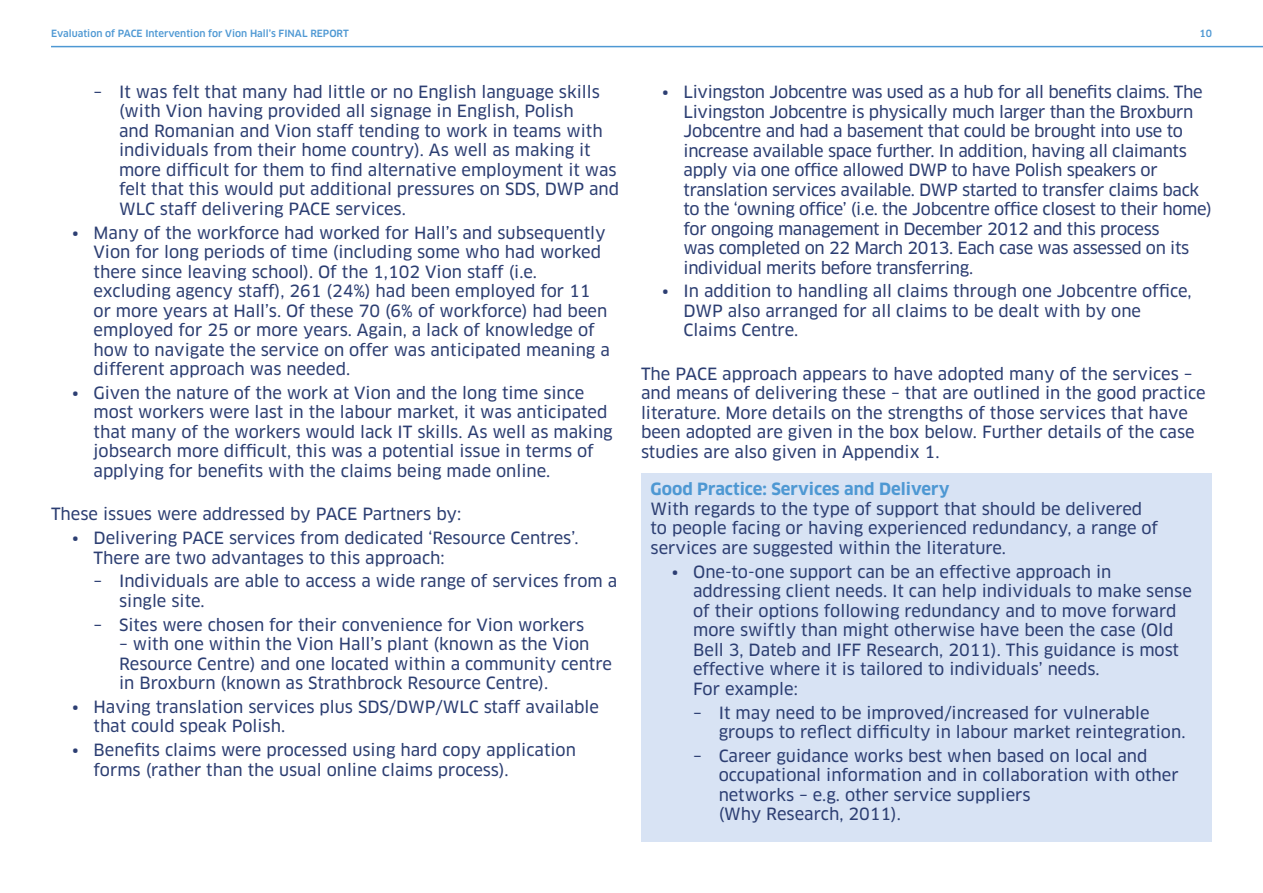
<style>
.page{position:relative;width:1263px;height:893px;background:#fff}
.page>*{position:absolute;margin:0;border:0;box-sizing:border-box;transform-origin:0 0}
.t1{font:16.5px/19.5px "Clan News";color:#2c3e72}
.t2{font:16.5px/19.5px "Clan News";letter-spacing:-.02em;color:#2c3e72}
.t3{font:700 16.5px "Clan";color:#4e98d3}
.t4{font:500 9.75px "Clan";color:#4e98d3}
</style>
<div class="page">
<hr style="left:51px;top:46px;width:1212px;height:1px;background:#4e98d3">
<div style="left:641px;top:473px;width:571px;height:369px;background:#d8e3f4"></div>
<p class="t4" style="left:51px;top:28px;width:299px">Evaluation of PACE Intervention for Vion Hall’s FINAL REPORT</p>
<p class="t4" style="left:1199px;top:28px;width:14px">10</p>
<p class="t1" style="left:119px;top:82px;width:502px;text-indent:-26px">– It was felt that many had little or no English language skills (with Vion having provided all signage in English, Polish<br>and Romanian and Vion staff tending to work in teams with individuals from their home country). As well as making it more difficult for them to find alternative employment it was felt that this would put additional pressures on SDS, DWP and WLC staff delivering PACE services.</p>
<p class="t1" style="left:94px;top:223px;width:518px;text-indent:-21px">• Many of the workforce had worked for Hall’s and subsequently Vion for long periods of time (including some who had worked there since leaving school). Of the 1,102 Vion staff (i.e. excluding agency staff), 261 (24%) had been employed for 11 or more years at Hall’s. Of these 70 (6% of workforce) had been employed for 25 or more years. Again, a lack of knowledge of how to navigate the service on offer was anticipated meaning a different approach was needed.</p>
<p class="t1" style="left:94px;top:383px;width:521px;text-indent:-21px">• Given the nature of the work at Vion and the long time since most workers were last in the labour market, it was anticipated that many of the workers would lack IT skills. As well as making jobsearch more difficult, this was a potential issue in terms of applying for benefits with the claims being made online.</p>
<p class="t1" style="left:51px;top:505px;width:412px">These issues were addressed by PACE Partners by:</p>
<p class="t1" style="left:94px;top:528px;width:486px;text-indent:-21px">• Delivering PACE services from dedicated ‘Resource Centres’.<br>There are two advantages to this approach:</p>
<p class="t1" style="left:119px;top:572px;width:500px;text-indent:-26px">– Individuals are able to access a wide range of services from a single site.</p>
<p class="t1" style="left:94px;top:615px;width:492px">– Sites were chosen for their convenience for Vion workers</p>
<p class="t1" style="left:119px;top:634px;width:494px">– with one within the Vion Hall’s plant (known as the Vion<br>Resource Centre) and one located within a community centre in Broxburn (known as Strathbrock Resource Centre).</p>
<p class="t1" style="left:94px;top:697px;width:507px;text-indent:-21px">• Having translation services plus SDS/DWP/WLC staff available that could speak Polish.</p>
<p class="t1" style="left:94px;top:740px;width:484px;text-indent:-21px">• Benefits claims were processed using hard copy application forms (rather than the usual online claims process).</p>
<p class="t2" style="left:683px;top:82px;width:530px;text-indent:-21px">• Livingston Jobcentre was used as a hub for all benefits claims. The Livingston Jobcentre is physically much larger than the Broxburn Jobcentre and had a basement that could be brought into use to increase available space further. In addition, having all claimants apply via one office allowed DWP to have Polish speakers or translation services available. DWP started to transfer claims back to the ‘owning office’ (i.e. the Jobcentre office closest to their home) for ongoing management in December 2012 and this process<br>was completed on 22 March 2013. Each case was assessed on its individual merits before transferring.</p>
<p class="t1" style="left:683px;top:282px;width:510px;text-indent:-21px">• In addition to handling all claims through one Jobcentre office,<br>DWP also arranged for all claims to be dealt with by one<br>Claims Centre.</p>
<p class="t1" style="left:641px;top:364px;width:566px">The PACE approach appears to have adopted many of the services – and means of delivering these – that are outlined in the good practice literature. More details on the strengths of those services that have been adopted are given in the box below. Further details of the case studies are also given in Appendix 1.</p>
<p class="t3" style="left:651px;top:479px;width:300px">Good Practice: Services and Delivery</p>
<p class="t1" style="left:651px;top:499px;width:509px">With regards to the type of support that should be delivered to people facing or having experienced redundancy, a range of services are suggested within the literature.</p>
<p class="t1" style="left:693px;top:562px;width:500px;text-indent:-21px">• One-to-one support can be an effective approach in addressing client needs. It can help individuals to make sense of their options following redundancy and to move forward more swiftly than might otherwise have been the case (Old Bell 3, Dateb and IFF Research, 2011). This guidance is most effective where it is tailored to individuals’ needs.<br>For example:</p>
<p class="t1" style="left:719px;top:703px;width:468px;text-indent:-26px">– It may need to be improved/increased for vulnerable groups to reflect difficulty in labour market reintegration.</p>
<p class="t1" style="left:719px;top:746px;width:462px;text-indent:-26px">– Career guidance works best when based on local and occupational information and in collaboration with other networks – e.g. other service suppliers<br>(Why Research, 2011).</p>
</div>
